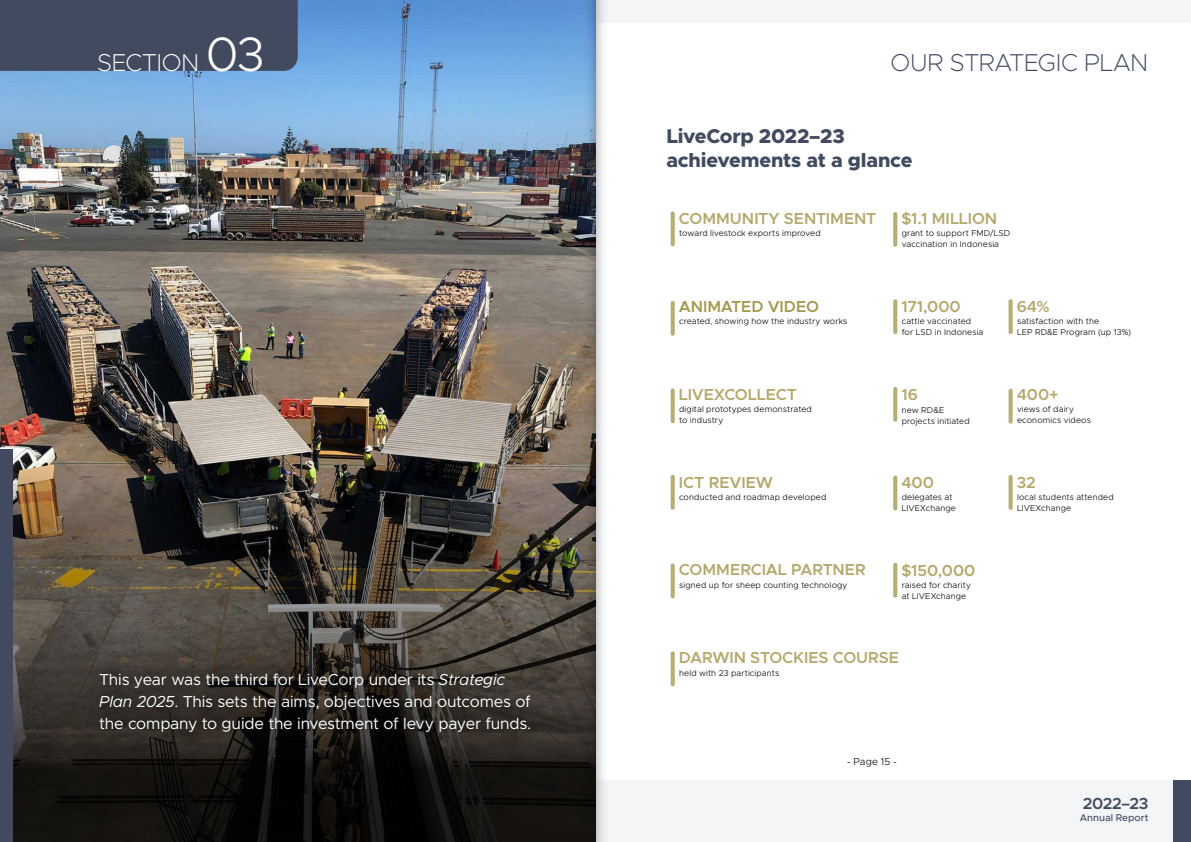
<style>
.page{position:relative;width:1191px;height:842px;background:#fff}
.page>*{position:absolute;margin:0;border:0;box-sizing:border-box;transform-origin:0 0}
.t1{font:300 48.5px "Metropolis";color:#fff}
.t2{font:200 24.5px "Metropolis";letter-spacing:-.015em;color:#414a5f}
.t3{font:200 24.5px "Metropolis";letter-spacing:-.015em;color:#fff}
.t4{font:800 20px/24px "Metropolis";letter-spacing:-.01em;color:#414a5f}
.t5{font:600 16.1px "Metropolis";letter-spacing:-.03em;color:#414a5f}
.t6{font:16px/22px "Metropolis";letter-spacing:-.015em;color:#fff}
.t7{font:600 16px "Metropolis";letter-spacing:-.005em;color:#b4a96d}
.t8{font:600 16px "Metropolis";letter-spacing:-.015em;color:#a49a4e}
.t9{font:300 10px "Metropolis";letter-spacing:.005em;color:#000}
.t10{font:500 9.9px "Metropolis";color:#414a5f}
.t11{font:300 8.5px/11px "Metropolis";letter-spacing:.015em;color:#000}
.s1{font-weight:300;font-size:48.5px}
.s2{font-style:italic}
</style>
<div class="page">
<div style="left:609px;top:780px;width:563px;height:62px;background:#f4f5f7"></div>
<div style="left:1172px;top:780px;width:19px;height:62px;background:#414a5f"></div>
<div style="left:609px;top:0;width:582px;height:23px;background:#f4f5f7"></div>
<svg style="left:670px;top:211px;width:4px;height:35px"></svg>
<svg style="left:893px;top:212px;width:4px;height:35px"></svg>
<svg style="left:670px;top:301px;width:4px;height:35px"></svg>
<svg style="left:893px;top:299px;width:4px;height:35px"></svg>
<svg style="left:1008px;top:299px;width:4px;height:35px"></svg>
<svg style="left:670px;top:388px;width:4px;height:35px"></svg>
<svg style="left:893px;top:387px;width:4px;height:35px"></svg>
<svg style="left:1008px;top:389px;width:4px;height:35px"></svg>
<svg style="left:670px;top:475px;width:4px;height:35px"></svg>
<svg style="left:893px;top:476px;width:4px;height:34px"></svg>
<svg style="left:1008px;top:475px;width:4px;height:35px"></svg>
<svg style="left:670px;top:563px;width:4px;height:35px"></svg>
<svg style="left:893px;top:563px;width:4px;height:35px"></svg>
<svg style="left:670px;top:651px;width:4px;height:35px"></svg>
<img style="left:0;top:0;width:581px;height:441px">
<svg style="left:0;top:441px;width:581px;height:401px;background:#3f3932"></svg>
<svg style="left:87px;top:661px;width:455px;height:83px;background:#2c2823"></svg>
<div style="left:0;top:449px;width:13px;height:393px;background:#414a5f"></div>
<div style="left:0;top:0;width:298px;height:71px;background:#414a5f"></div>
<svg style="left:581px;top:0;width:28px;height:842px"></svg>
<h2 class="t3" style="left:97px;top:47px;width:169px">SECTION <span class="s1">03</span></h2>
<h1 class="t1" style="left:237px;top:24px;width:30px">5</h1>
<h3 class="t6" style="left:99px;top:668px;width:433px">This year was the third for LiveCorp under its <span class="s2">Strategic<br>Plan 2025</span>. This sets the aims, objectives and outcomes of the company to guide the investment of levy payer funds.</h3>
<h2 class="t2" style="left:890px;top:47px;width:259px">OUR STRATEGIC PLAN</h2>
<h3 class="t4" style="left:666px;top:125px;width:248px">LiveCorp 2022–23 achievements at a glance</h3>
<h3 class="t7" style="left:679px;top:208px;width:199px">COMMUNITY SENTIMENT</h3>
<p class="t11" style="left:679px;top:228px;width:143px">toward livestock exports improved</p>
<h3 class="t7" style="left:901px;top:208px;width:97px">$1.1 MILLION</h3>
<p class="t11" style="left:901px;top:228px;width:110px">grant to support FMD/LSD vaccination in Indonesia</p>
<h3 class="t8" style="left:679px;top:296px;width:141px">ANIMATED VIDEO</h3>
<p class="t11" style="left:679px;top:316px;width:170px">created, showing how the industry works</p>
<h3 class="t7" style="left:901px;top:296px;width:61px">171,000</h3>
<p class="t11" style="left:901px;top:316px;width:83px">cattle vaccinated for LSD in Indonesia</p>
<h3 class="t7" style="left:1016px;top:296px;width:34px">64%</h3>
<p class="t11" style="left:1017px;top:316px;width:116px">satisfaction with the<br>LEP RD&amp;E Program (up 13%)</p>
<h3 class="t7" style="left:679px;top:384px;width:119px">LIVEXCOLLECT</h3>
<p class="t11" style="left:679px;top:404px;width:134px">digital prototypes demonstrated to industry</p>
<h3 class="t7" style="left:901px;top:384px;width:18px">16</h3>
<p class="t11" style="left:901px;top:404px;width:70px">new RD&amp;E projects initiated</p>
<h3 class="t7" style="left:1016px;top:384px;width:43px">400+</h3>
<p class="t11" style="left:1017px;top:404px;width:75px">views of dairy economics videos</p>
<h3 class="t7" style="left:679px;top:472px;width:96px">ICT REVIEW</h3>
<p class="t11" style="left:679px;top:492px;width:149px">conducted and roadmap developed</p>
<h3 class="t7" style="left:901px;top:472px;width:34px">400</h3>
<p class="t11" style="left:901px;top:491px;width:56px">delegates at<br>LIVEXchange</p>
<h3 class="t7" style="left:1016px;top:472px;width:20px">32</h3>
<p class="t11" style="left:1017px;top:491px;width:98px">local students attended<br>LIVEXchange</p>
<h3 class="t7" style="left:679px;top:560px;width:188px">COMMERCIAL PARTNER</h3>
<p class="t11" style="left:679px;top:579px;width:170px">signed up for sheep counting technology</p>
<h3 class="t7" style="left:901px;top:560px;width:75px">$150,000</h3>
<p class="t11" style="left:901px;top:579px;width:71px">raised for charity at LIVEXchange</p>
<h3 class="t7" style="left:679px;top:648px;width:221px">DARWIN STOCKIES COURSE</h3>
<p class="t11" style="left:679px;top:667px;width:102px">held with 23 participants</p>
<p class="t9" style="left:847px;top:755px;width:51px">- Page 15 -</p>
<h3 class="t5" style="left:1083px;top:793px;width:67px">2022–23</h3>
<p class="t10" style="left:1079px;top:811px;width:70px">Annual Report</p>
</div>
